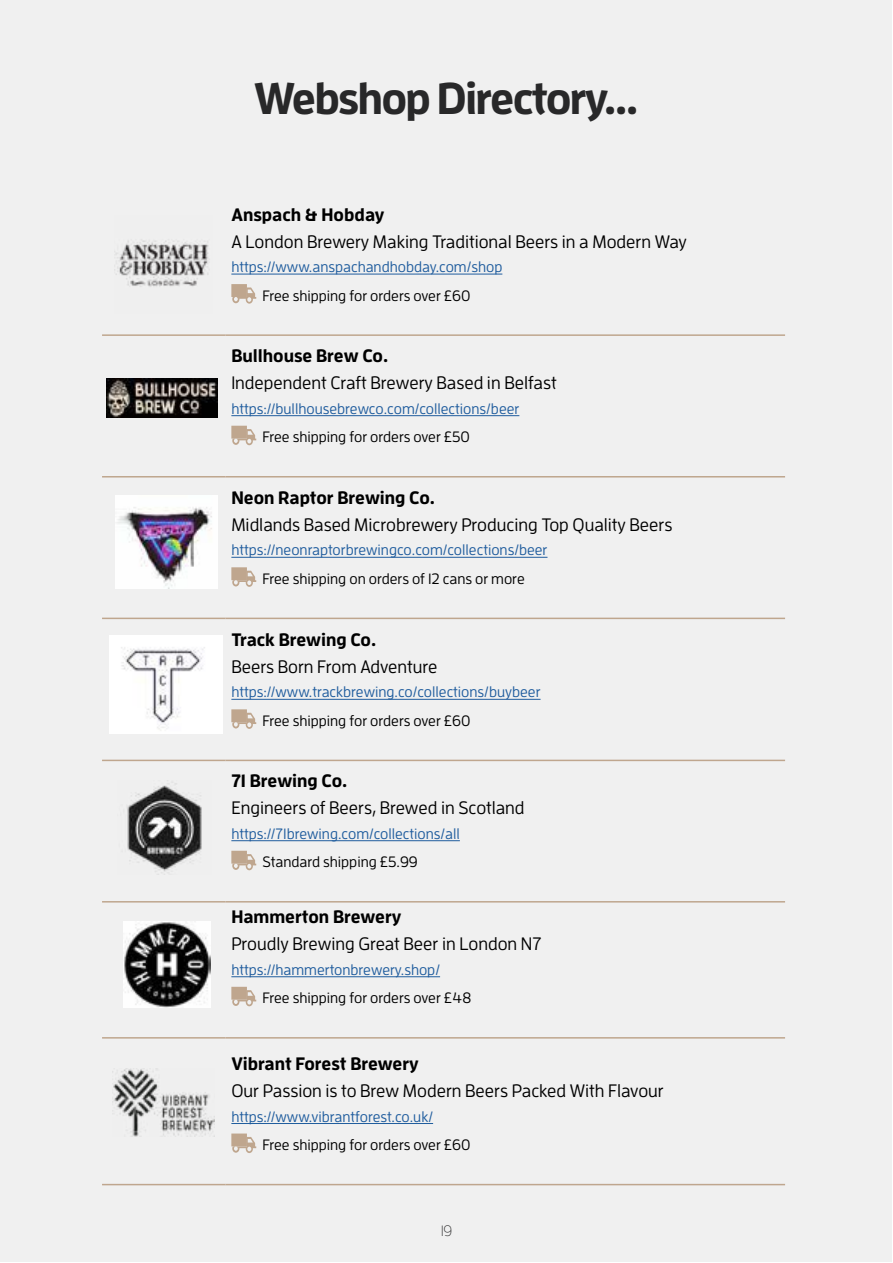
<style>
.page{position:relative;width:893px;height:1263px;background:#fff}
.page>*{position:absolute;margin:0;border:0;box-sizing:border-box;transform-origin:0 0}
.t1{font:700 44.4px "Enzo OT";letter-spacing:-.04em;color:#282829}
.t2{font:500 18px "Enzo OT";color:#000}
.t3{font:700 18px "Enzo OT";color:#000}
.t4{font:500 15px "Enzo OT";color:#205d9e}
.t5{font:500 15px "Enzo OT";color:#000}
.t6{font:300 15px "Enzo OT";color:#282829}
</style>
<div class="page">
<div style="left:1px;top:1px;width:891px;height:1261px;background:#f0f0f0"></div>
<hr style="left:102px;top:334px;width:123px;height:2px;background:#bfa68e">
<hr style="left:225px;top:334px;width:560px;height:2px;background:#bfa68e">
<hr style="left:231px;top:274px;width:271px;height:1px;background:#205d9e">
<svg style="left:231px;top:284px;width:25px;height:20px"></svg>
<img style="left:115px;top:239px;width:95px;height:48px">
<hr style="left:102px;top:476px;width:123px;height:1px;background:#bfa68e">
<hr style="left:225px;top:476px;width:560px;height:1px;background:#bfa68e">
<hr style="left:231px;top:415px;width:288px;height:1px;background:#205d9e">
<svg style="left:231px;top:426px;width:25px;height:19px"></svg>
<img style="left:106px;top:378px;width:112px;height:39px">
<hr style="left:102px;top:618px;width:123px;height:1px;background:#bfa68e">
<hr style="left:225px;top:618px;width:560px;height:1px;background:#bfa68e">
<hr style="left:231px;top:557px;width:316px;height:1px;background:#205d9e">
<svg style="left:231px;top:567px;width:25px;height:20px"></svg>
<img style="left:115px;top:495px;width:102px;height:94px">
<hr style="left:102px;top:760px;width:123px;height:1px;background:#bfa68e">
<hr style="left:225px;top:760px;width:560px;height:1px;background:#bfa68e">
<hr style="left:231px;top:699px;width:310px;height:1px;background:#205d9e">
<svg style="left:231px;top:709px;width:25px;height:20px"></svg>
<img style="left:109px;top:635px;width:113px;height:98px">
<hr style="left:102px;top:901px;width:123px;height:1px;background:#bfa68e">
<hr style="left:225px;top:901px;width:560px;height:1px;background:#bfa68e">
<hr style="left:231px;top:840px;width:229px;height:1px;background:#205d9e">
<svg style="left:231px;top:851px;width:25px;height:19px"></svg>
<img style="left:127px;top:780px;width:75px;height:93px">
<hr style="left:102px;top:1184px;width:123px;height:1px;background:#bfa68e">
<hr style="left:225px;top:1184px;width:560px;height:1px;background:#bfa68e">
<hr style="left:231px;top:1123px;width:202px;height:1px;background:#205d9e">
<svg style="left:231px;top:1133px;width:25px;height:20px"></svg>
<img style="left:112px;top:1069px;width:103px;height:68px">
<hr style="left:102px;top:1037px;width:123px;height:1px;background:#bfa68e">
<hr style="left:225px;top:1037px;width:560px;height:1px;background:#bfa68e">
<hr style="left:231px;top:976px;width:209px;height:1px;background:#205d9e">
<svg style="left:231px;top:987px;width:25px;height:19px"></svg>
<img style="left:124px;top:922px;width:86px;height:86px">
<h1 class="t1" style="left:254px;top:70px;width:386px">Webshop Directory...</h1>
<p class="t3" style="left:231px;top:203px;width:154px">Anspach &amp; Hobday</p>
<p class="t2" style="left:231px;top:231px;width:457px">A London Brewery Making Traditional Beers in a Modern Way</p>
<p class="t4" style="left:231px;top:258px;width:272px">https://www.anspachandhobday.com/shop</p>
<p class="t5" style="left:262px;top:287px;width:210px">Free shipping for orders over £60</p>
<p class="t3" style="left:231px;top:345px;width:158px">Bullhouse Brew Co.</p>
<p class="t2" style="left:231px;top:372px;width:327px">Independent Craft Brewery Based in Belfast</p>
<p class="t4" style="left:231px;top:400px;width:289px">https://bullhousebrewco.com/collections/beer</p>
<p class="t5" style="left:262px;top:428px;width:209px">Free shipping for orders over £50</p>
<p class="t3" style="left:231px;top:486px;width:205px">Neon Raptor Brewing Co.</p>
<p class="t2" style="left:231px;top:514px;width:442px">Midlands Based Microbrewery Producing Top Quality Beers</p>
<p class="t4" style="left:231px;top:541px;width:318px">https://neonraptorbrewingco.com/collections/beer</p>
<p class="t5" style="left:262px;top:570px;width:264px">Free shipping on orders of 12 cans or more</p>
<p class="t3" style="left:231px;top:628px;width:146px">Track Brewing Co.</p>
<p class="t2" style="left:231px;top:656px;width:208px">Beers Born From Adventure</p>
<p class="t4" style="left:231px;top:683px;width:311px">https://www.trackbrewing.co/collections/buybeer</p>
<p class="t5" style="left:262px;top:712px;width:210px">Free shipping for orders over £60</p>
<p class="t3" style="left:231px;top:770px;width:118px">71 Brewing Co.</p>
<p class="t2" style="left:231px;top:797px;width:295px">Engineers of Beers, Brewed in Scotland</p>
<p class="t4" style="left:231px;top:825px;width:230px">https://71brewing.com/collections/all</p>
<p class="t5" style="left:262px;top:853px;width:157px">Standard shipping £5.99</p>
<p class="t3" style="left:231px;top:906px;width:172px">Hammerton Brewery</p>
<p class="t2" style="left:231px;top:933px;width:312px">Proudly Brewing Great Beer in London N7</p>
<p class="t4" style="left:231px;top:961px;width:210px">https://hammertonbrewery.shop/</p>
<p class="t5" style="left:262px;top:989px;width:211px">Free shipping for orders over £48</p>
<p class="t3" style="left:231px;top:1052px;width:189px">Vibrant Forest Brewery</p>
<p class="t2" style="left:231px;top:1080px;width:434px">Our Passion is to Brew Modern Beers Packed With Flavour</p>
<p class="t4" style="left:231px;top:1107px;width:203px">https://www.vibrantforest.co.uk/</p>
<p class="t5" style="left:262px;top:1136px;width:210px">Free shipping for orders over £60</p>
<p class="t6" style="left:441px;top:1222px;width:13px">19</p>
</div>
